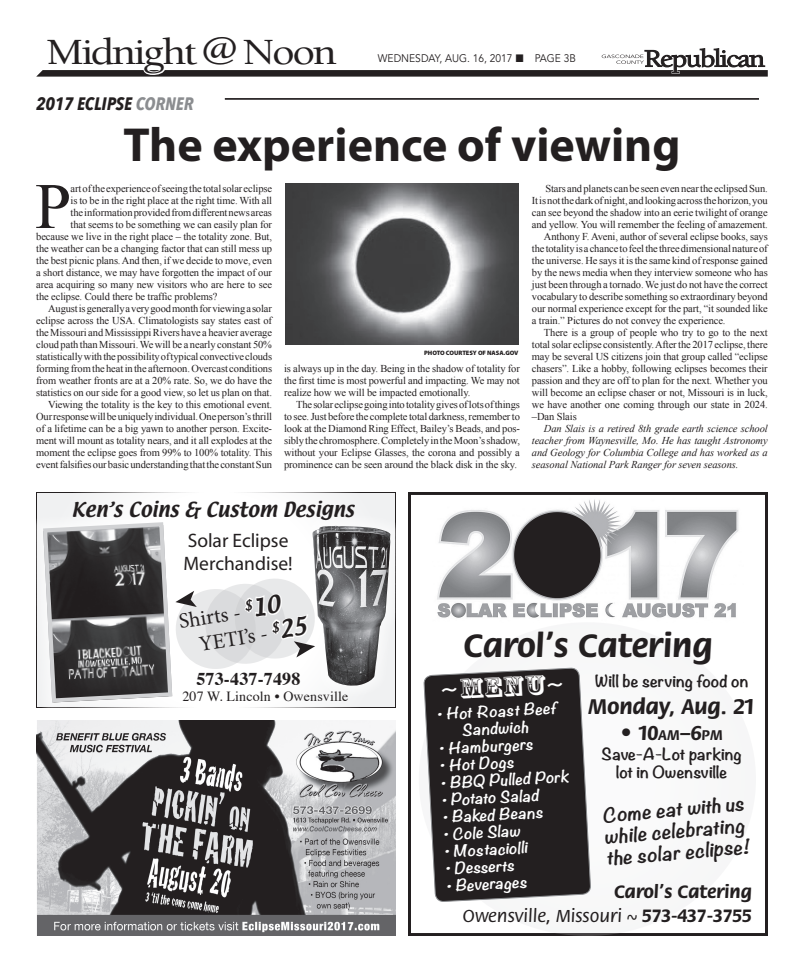
<style>
.page{position:relative;width:804px;height:972px;background:#fff}
.page>*{position:absolute;margin:0;border:0;box-sizing:border-box;transform-origin:0 0}
.t1{font:64.9px "Times New Roman";color:#231f20}
.t2{font:700 48px "Myriad Pro";color:#231f20}
.t3{font:500 38px "Berkeley";letter-spacing:-.06em;color:#231f20;scale:1.16 1}
.t4{font:700 34.5px "Flora";color:#231f20}
.t5{font:26.3px "Rosewood Std";color:#fff;scale:1.27 1}
.t6{font:700 22.7px "Flora";color:#231f20}
.t7{font:700 21.5px "Flora";color:#231f20}
.t8{font:21.4px/25.7px "Minion Pro";color:#231f20}
.t9{font:19.5px/23.4px "Myriad";color:#231f20}
.t10{font:700 19.1px/23.9px "Flora";color:#231f20;text-align:right}
.t11{font:18px "Textile";color:#231f20}
.t12{font:italic 700 18px "Avenir Next Condensed";color:#231f20}
.t13{font:700 18px "Times";letter-spacing:.01em;color:#231f20}
.t14{font:700 17.9px/21.5px "Noteworthy";color:#231f20;scale:1.11 1}
.t15{font:700 14.8px/17.8px "Noteworthy";color:#231f20;text-align:center;scale:1.11 1}
.t16{font:700 14.3px/17.2px "Noteworthy";color:#fff;text-align:center;scale:1.11 1}
.t17{font:14px "Times";letter-spacing:.01em;color:#231f20}
.t18{font:11px "Avenir";color:#231f20;scale:.93 1}
.t19{font:10.5px/12px "Times New Roman";letter-spacing:-.01em;color:#231f20;text-align:justify}
.t20{font:italic 10.5px/12px "Times New Roman";letter-spacing:-.01em;color:#231f20;text-align:justify}
.t21{font:900 6.4px "Myriad Pro";letter-spacing:-.01em;color:#231f20}
.s1{color:#8b8d90}
.s2{font-family:"Textile";font-size:20.9px}
.s3{font-size:15px}
.s4{font-weight:500}
</style>
<div class="page">
<svg style="left:36px;top:48px;width:732px;height:29px"></svg>
<img style="left:437px;top:499px;width:302px;height:119px">
<div style="left:408px;top:492px;width:360px;height:444px;border:3px solid #231f20"></div>
<div style="left:419px;top:622px;width:337px;height:314px;background:#f8f8f8;border-radius:50%"></div>
<svg style="left:424px;top:668px;width:167px;height:234px;background:#383536"></svg>
<img style="left:36px;top:720px;width:360px;height:216px">
<hr style="left:225px;top:98px;width:534px;height:1px;background:#231f20">
<hr style="left:225px;top:99px;width:534px;height:1px;background:#231f20">
<img style="left:285px;top:184px;width:233px;height:160px">
<div style="left:36px;top:492px;width:360px;height:216px;background:#f0f1f2"></div>
<img style="left:318px;top:526px;width:72px;height:160px">
<svg style="left:36px;top:509px;width:282px;height:199px"></svg>
<h3 class="t3" style="left:47px;top:32px;width:252px">Midnight @ Noon</h3>
<h3 class="t12" style="left:36px;top:93px;width:159px">2017 ECLIPSE <span class="s1">CORNER</span></h3>
<p class="t18" style="left:378px;top:52px;width:214px">WEDNESDAY, AUG . 16, 2017 ■ PAG E 3B</p>
<h2 class="t2" style="left:124px;top:114px;width:558px">The experience of viewing</h2>
<h1 class="t1" style="left:35px;top:163px;width:38px">P</h1>
<p class="t19" style="left:71px;top:182px;width:203px">art of the experience of seeing the total solar eclipse</p>
<p class="t19" style="left:71px;top:194px;width:203px">is to be in the right place at the right time. With all</p>
<p class="t19" style="left:71px;top:206px;width:203px">the information provided from different news areas</p>
<p class="t19" style="left:71px;top:218px;width:203px">that seems to be something we can easily plan for</p>
<p class="t19" style="left:36px;top:230px;width:237px">because we live in the right place – the totality zone. But,</p>
<p class="t19" style="left:36px;top:242px;width:237px">the weather can be a changing factor that can still mess up</p>
<p class="t19" style="left:36px;top:254px;width:237px">the best picnic plans. And then, if we decide to move, even</p>
<p class="t19" style="left:36px;top:266px;width:237px">a short distance, we may have forgotten the impact of our</p>
<p class="t19" style="left:36px;top:278px;width:237px">area acquiring so many new visitors who are here to see</p>
<p class="t19" style="left:36px;top:290px;width:183px">the eclipse. Could there be traffic problems?</p>
<p class="t19" style="left:48px;top:302px;width:225px">August is generally a very good month for viewing a solar</p>
<p class="t19" style="left:36px;top:314px;width:237px">eclipse across the USA. Climatologists say states east of</p>
<p class="t19" style="left:36px;top:326px;width:237px">the Missouri and Mississippi Rivers have a heavier average</p>
<p class="t19" style="left:36px;top:338px;width:237px">cloud path than Missouri. We will be a nearly constant 50%</p>
<p class="t19" style="left:36px;top:350px;width:238px">statistically with the possibility of typical convective clouds</p>
<p class="t19" style="left:36px;top:362px;width:237px">forming from the heat in the afternoon. Overcast conditions</p>
<p class="t19" style="left:36px;top:374px;width:237px">from weather fronts are at a 20% rate. So, we do have the</p>
<p class="t19" style="left:36px;top:386px;width:237px">statistics on our side for a good view, so let us plan on that.</p>
<p class="t19" style="left:48px;top:398px;width:225px">Viewing the totality is the key to this emotional event.</p>
<p class="t19" style="left:36px;top:410px;width:237px">Our response will be uniquely individual. One person’s thrill</p>
<p class="t19" style="left:36px;top:422px;width:237px">of a lifetime can be a big yawn to another person. Excite-</p>
<p class="t19" style="left:36px;top:434px;width:237px">ment will mount as totality nears, and it all explodes at the</p>
<p class="t19" style="left:36px;top:446px;width:237px">moment the eclipse goes from 99% to 100% totality. This</p>
<p class="t19" style="left:36px;top:458px;width:237px">event falsifies our basic understanding that the constant Sun</p>
<p class="t21" style="left:424px;top:349px;width:96px">PHOTO COURTESY OF NASA.GOV</p>
<p class="t19" style="left:284px;top:362px;width:237px">is always up in the day. Being in the shadow of totality for the first time is most powerful and impacting. We may not realize how we will be impacted emotionally.</p>
<p class="t19" style="left:284px;top:398px;width:237px;text-indent:12px">The solar eclipse going into totality gives of lots of things to see. Just before the complete total darkness, remember to look at the Diamond Ring Effect, Bailey’s Beads, and pos&shy;sibly the chromosphere. Completely in the Moon’s shadow, without your Eclipse Glasses, the corona and possibly a prominence can be seen around the black disk in the sky.</p>
<p class="t19" style="left:545px;top:182px;width:224px">Stars and planets can be seen even near the eclipsed Sun.</p>
<p class="t19" style="left:532px;top:194px;width:237px">It is not the dark of night, and looking across the horizon, you</p>
<p class="t19" style="left:532px;top:206px;width:237px">can see beyond the shadow into an eerie twilight of orange</p>
<p class="t19" style="left:532px;top:218px;width:237px">and yellow. You will remember the feeling of amazement.</p>
<p class="t19" style="left:544px;top:230px;width:225px">Anthony F. Aveni, author of several eclipse books, says</p>
<p class="t19" style="left:532px;top:242px;width:237px">the totality is a chance to feel the three dimensional nature of</p>
<p class="t19" style="left:532px;top:254px;width:237px">the universe. He says it is the same kind of response gained</p>
<p class="t19" style="left:532px;top:266px;width:237px">by the news media when they interview someone who has</p>
<p class="t19" style="left:532px;top:278px;width:237px">just been through a tornado. We just do not have the correct</p>
<p class="t19" style="left:532px;top:290px;width:237px">vocabulary to describe something so extraordinary beyond</p>
<p class="t19" style="left:532px;top:302px;width:237px">our normal experience except for the part, “it sounded like</p>
<p class="t19" style="left:532px;top:314px;width:195px">a train.” Pictures do not convey the experience.</p>
<p class="t19" style="left:544px;top:326px;width:225px">There is a group of people who try to go to the next</p>
<p class="t19" style="left:532px;top:338px;width:237px">total solar eclipse consistently. After the 2017 eclipse, there</p>
<p class="t19" style="left:532px;top:350px;width:237px">may be several US citizens join that group called “eclipse</p>
<p class="t19" style="left:532px;top:362px;width:237px">chasers”. Like a hobby, following eclipses becomes their</p>
<p class="t19" style="left:532px;top:374px;width:237px">passion and they are off to plan for the next. Whether you</p>
<p class="t19" style="left:532px;top:386px;width:237px">will become an eclipse chaser or not, Missouri is in luck,</p>
<p class="t19" style="left:532px;top:398px;width:237px">we have another one coming through our state in 2024.</p>
<p class="t19" style="left:532px;top:410px;width:46px">–Dan Slais</p>
<p class="t20" style="left:532px;top:422px;width:237px;text-indent:12px">Dan Slais is a retired 8th grade earth science school teacher from Waynesville, Mo. He has taught Astronomy and Geology for Columbia College and has worked as a seasonal National Park Ranger for seven seasons.</p>
<h3 class="t11" style="left:71px;top:497px;width:284px">Ken’s Coins &amp; Custom Designs</h3>
<h3 class="t9" style="left:184px;top:529px;width:111px">Solar Eclipse<br>Merchandise!</h3>
<h3 class="t8" style="left:193px;top:606px;width:110px;text-indent:-17px;rotate:-9deg">Shirts - <sup>$</sup><span class="s2">10<br></span>YETI’s - <sup>$</sup><span class="s2">25</span></h3>
<h3 class="t13" style="left:196px;top:661px;width:105px">573-437-7498</h3>
<h3 class="t17" style="left:182px;top:683px;width:168px">207 W. Lincoln • Owensville</h3>
<h3 class="t4" style="left:464px;top:627px;width:250px">Carol’s Catering</h3>
<h3 class="t15" style="left:595px;top:672px;width:140px">Will be serving food on</h3>
<h3 class="t6" style="left:588px;top:695px;width:168px">Monday, Aug. 21</h3>
<h3 class="t7" style="left:621px;top:721px;width:103px">• 10<span class="s3">AM</span>–6<span class="s3">PM</span></h3>
<h3 class="t15" style="left:602px;top:745px;width:128px">Save-A-Lot parking lot in Owensville</h3>
<h3 class="t5" style="left:440px;top:674px;width:98px;rotate:-3deg">~Menu~</h3>
<h3 class="t16" style="left:436px;top:705px;width:110px;rotate:-3deg">• Hot Roast Beef<br>Sandwich</h3>
<h3 class="t16" style="left:438px;top:740px;width:87px;rotate:-3deg">• Hamburgers</h3>
<h3 class="t16" style="left:439px;top:757px;width:69px;rotate:-3deg">• Hot Dogs</h3>
<h3 class="t16" style="left:440px;top:774px;width:117px;rotate:-3deg">• BBQ Pulled Pork</h3>
<h3 class="t16" style="left:441px;top:791px;width:90px;rotate:-3deg">• Potato Salad</h3>
<h3 class="t16" style="left:442px;top:808px;width:92px;rotate:-3deg">• Baked Beans</h3>
<h3 class="t16" style="left:443px;top:825px;width:71px;rotate:-3deg">• Cole Slaw</h3>
<h3 class="t16" style="left:443px;top:843px;width:77px;rotate:-3deg">• Mostaciolli</h3>
<h3 class="t16" style="left:444px;top:860px;width:64px;rotate:-3deg">• Desserts</h3>
<h3 class="t16" style="left:445px;top:877px;width:75px;rotate:-3deg">• Beverages</h3>
<h3 class="t14" style="left:601px;top:804px;width:131px;rotate:-5deg">Come eat with us while celebrating the solar eclipse!</h3>
<h3 class="t10" style="left:463px;top:881px;width:291px">Carol’s Catering<br><span class="s4">Owensville, Missouri ~</span> 573-437-3755</h3>
</div>
